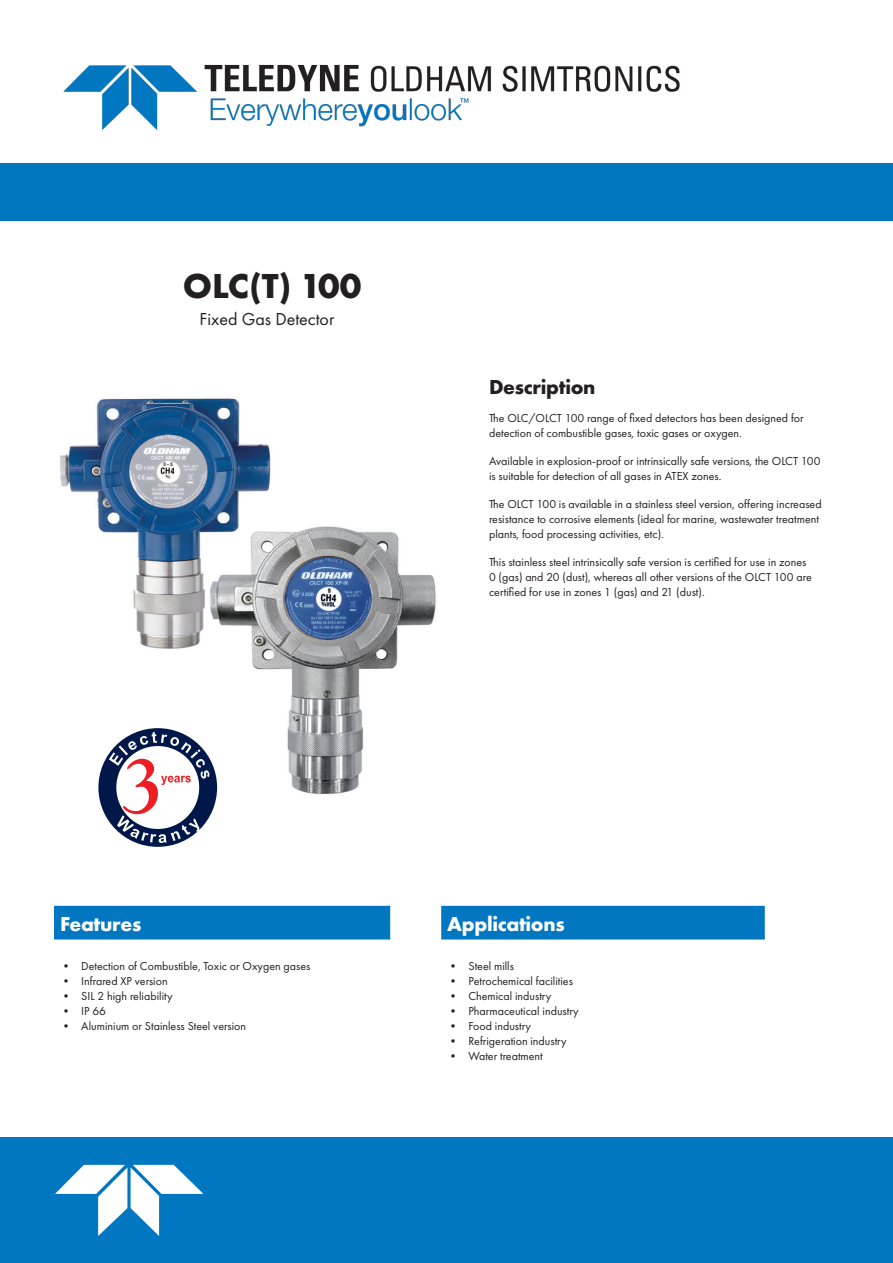
<style>
.page{position:relative;width:893px;height:1263px;background:#fff}
.page>*{position:absolute;margin:0;border:0;box-sizing:border-box;transform-origin:0 0}
.t1{font:700 36px "Futura PT";letter-spacing:-.02em;color:#231f20}
.t2{font:700 21px "Futura PT";letter-spacing:-.015em;color:#fff}
.t3{font:700 21px "Futura PT";letter-spacing:-.015em;color:#231f20}
.t4{font:18px "Futura PT";color:#231f20}
.t5{font:12px/15px "Futura PT";color:#231f20}
</style>
<div class="page">
<img style="left:60px;top:398px;width:376px;height:420px">
<div style="left:98px;top:728px;width:119px;height:119px;background:#00174a;border-radius:50%"></div>
<svg style="left:109px;top:731px;width:100px;height:112px"></svg>
<div style="left:0;top:164px;width:893px;height:57px;background:#0077c0"></div>
<div style="left:0;top:1137px;width:893px;height:126px;background:#0077c0"></div>
<svg style="left:55px;top:1165px;width:148px;height:71px"></svg>
<img style="left:63px;top:64px;width:617px;height:66px">
<svg style="left:54px;top:906px;width:711px;height:33px;background:#1280c4"></svg>
<p class="t1" style="left:183px;top:262px;width:180px">OLC(T) 100</p>
<p class="t4" style="left:200px;top:309px;width:136px">Fixed Gas Detector</p>
<p class="t3" style="left:489px;top:374px;width:108px">Description</p>
<p class="t5" style="left:489px;top:411px;width:316px">The OLC/OLCT 100 range of fixed detectors has been designed for detection of combustible gases, toxic gases or oxygen.</p>
<p class="t5" style="left:489px;top:453px;width:333px">Available in explosion-proof or intrinsically safe versions, the OLCT 100 is suitable for detection of all gases in ATEX zones.</p>
<p class="t5" style="left:489px;top:496px;width:334px">The OLCT 100 is available in a stainless steel version, offering increased resistance to corrosive elements (ideal for marine, wastewater treatment plants, food processing activities, etc).</p>
<p class="t5" style="left:489px;top:554px;width:324px">This stainless steel intrinsically safe version is certified for use in zones<br>0 (gas) and 20 (dust), whereas all other versions of the OLCT 100 are certified for use in zones 1 (gas) and 21 (dust).</p>
<p class="t2" style="left:60px;top:910px;width:83px">Features</p>
<p class="t2" style="left:447px;top:910px;width:119px">Applications</p>
<p class="t5" style="left:60px;top:958px;width:252px">• Detection of Combustible, Toxic or Oxygen gases</p>
<p class="t5" style="left:60px;top:973px;width:109px">• Infrared XP version</p>
<p class="t5" style="left:60px;top:988px;width:114px">• SIL 2 high reliability</p>
<p class="t5" style="left:60px;top:1003px;width:48px">• IP 66</p>
<p class="t5" style="left:60px;top:1018px;width:188px">• Aluminium or Stainless Steel version</p>
<p class="t5" style="left:447px;top:958px;width:68px">• Steel mills</p>
<p class="t5" style="left:447px;top:973px;width:127px">• Petrochemical facilities</p>
<p class="t5" style="left:447px;top:988px;width:106px">• Chemical industry</p>
<p class="t5" style="left:447px;top:1003px;width:133px">• Pharmaceutical industry</p>
<p class="t5" style="left:447px;top:1018px;width:85px">• Food industry</p>
<p class="t5" style="left:447px;top:1033px;width:121px">• Refrigeration industry</p>
<p class="t5" style="left:447px;top:1048px;width:97px">• Water treatment</p>
</div>
